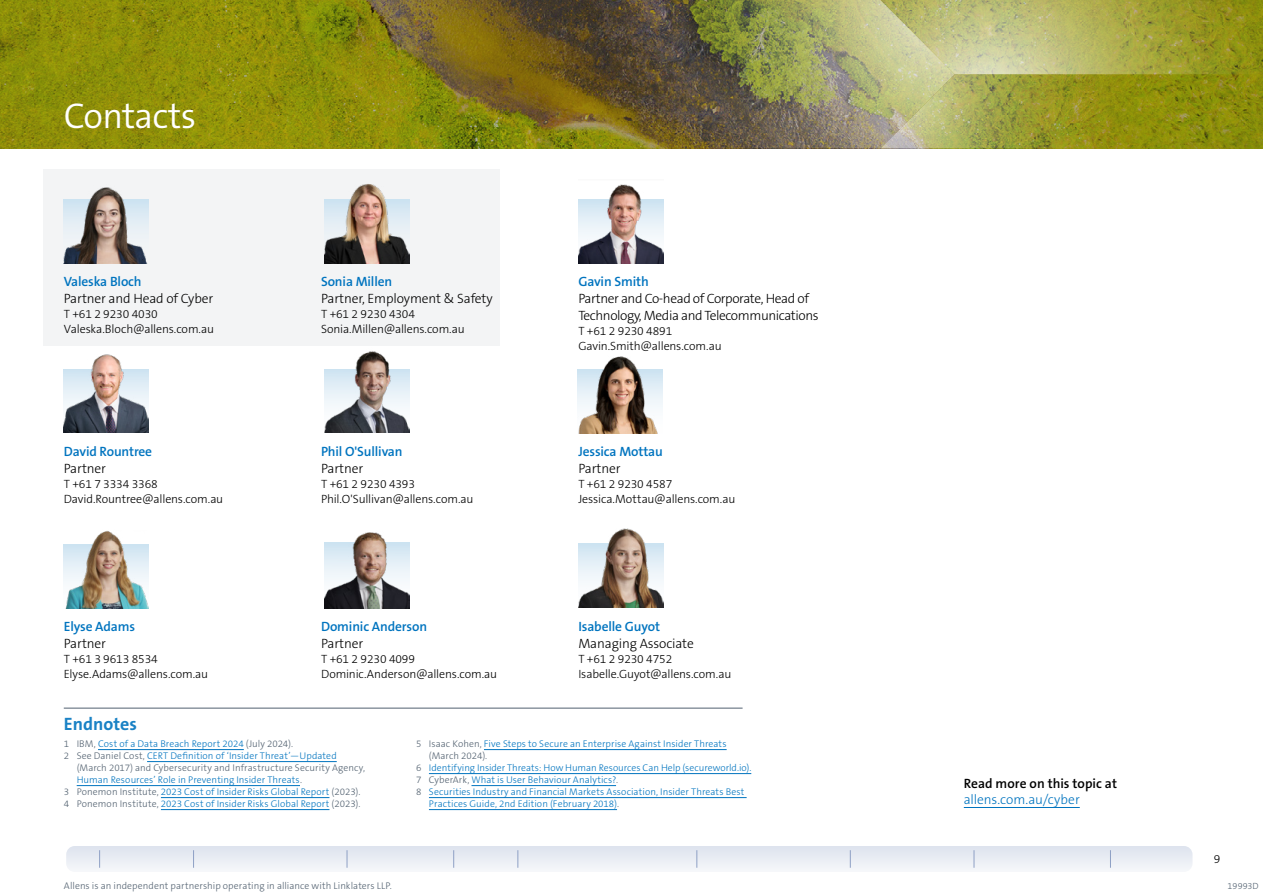
<style>
.page{position:relative;width:1263px;height:893px;background:#fff}
.page>*{position:absolute;margin:0;border:0;box-sizing:border-box;transform-origin:0 0}
.t1{font:300 36px "The Sans B W4";letter-spacing:-.02em;color:#fff}
.t2{font:700 18px "The Sans B W7";color:#1a82c5}
.t3{font:600 13.5px "The Sans B W6";letter-spacing:-.01em;color:#0074bf}
.t4{font:300 13.5px "The Sans B W3";letter-spacing:-.01em;color:#000}
.t5{font:300 13.5px/16.8px "The Sans B W3";letter-spacing:-.03em;color:#000}
.t6{font:600 13.5px "The Sans B W6";color:#000}
.t7{font:300 13.5px "The Sans B W3";letter-spacing:-.005em;color:#0074bf}
.t8{font:300 12px/15px "The Sans B W3";letter-spacing:-.01em;color:#000}
.t9{font:300 9.75px "The Sans B W3";letter-spacing:.005em;color:#0074bf}
.t10{font:300 9.75px "The Sans B W3";letter-spacing:.005em;color:#526170}
.t11{font:300 9px "The Sans B W3";letter-spacing:.005em;color:#526170}
.s1{color:#526170}
</style>
<div class="page">
<svg style="left:0;top:0;width:423px;height:148px;background:#8c8c0b"></svg>
<img style="left:423px;top:0;width:457px;height:149px">
<img style="left:880px;top:0;width:383px;height:149px">
<div style="left:43px;top:169px;width:457px;height:177px;background:#f3f4f5"></div>
<img style="left:64px;top:531px;width:85px;height:77px">
<img style="left:324px;top:184px;width:85px;height:80px">
<img style="left:63px;top:354px;width:85px;height:79px">
<img style="left:63px;top:187px;width:85px;height:77px">
<img style="left:578px;top:184px;width:85px;height:80px">
<img style="left:324px;top:532px;width:85px;height:76px">
<img style="left:577px;top:356px;width:85px;height:78px">
<img style="left:578px;top:528px;width:85px;height:80px">
<img style="left:324px;top:351px;width:85px;height:82px">
<hr style="left:964px;top:807px;width:116px;height:1px;background:#0074bf">
<hr style="left:98px;top:749px;width:146px;height:1px;background:#0074bf">
<hr style="left:147px;top:761px;width:190px;height:1px;background:#0074bf">
<hr style="left:77px;top:785px;width:223px;height:1px;background:#0074bf">
<hr style="left:161px;top:797px;width:168px;height:1px;background:#0074bf">
<hr style="left:161px;top:809px;width:168px;height:1px;background:#0074bf">
<hr style="left:484px;top:749px;width:243px;height:1px;background:#0074bf">
<hr style="left:429px;top:773px;width:322px;height:1px;background:#0074bf">
<hr style="left:471px;top:785px;width:145px;height:1px;background:#0074bf">
<hr style="left:429px;top:797px;width:318px;height:1px;background:#0074bf">
<hr style="left:429px;top:809px;width:188px;height:1px;background:#0074bf">
<hr style="left:64px;top:708px;width:678px;height:1px;background:#526170">
<svg style="left:66px;top:846px;width:1126px;height:24px"></svg>
<h1 class="t1" style="left:64px;top:92px;width:134px">Contacts</h1>
<h3 class="t3" style="left:64px;top:273px;width:79px">Valeska Bloch</h3>
<h3 class="t4" style="left:64px;top:290px;width:151px">Partner and Head of Cyber</h3>
<p class="t8" style="left:64px;top:307px;width:152px">T +61 2 9230 4030<br>Valeska.Bloch@allens.com.au</p>
<h3 class="t3" style="left:64px;top:443px;width:90px">David Rountree</h3>
<h3 class="t4" style="left:64px;top:460px;width:44px">Partner</h3>
<p class="t8" style="left:64px;top:477px;width:161px">T +61 7 3334 3368<br>David.Rountree@allens.com.au</p>
<h3 class="t3" style="left:64px;top:618px;width:73px">Elyse Adams</h3>
<h3 class="t4" style="left:64px;top:634px;width:44px">Partner</h3>
<p class="t8" style="left:64px;top:651px;width:146px">T +61 3 9613 8534<br>Elyse.Adams@allens.com.au</p>
<h2 class="t2" style="left:64px;top:712px;width:74px">Endnotes</h2>
<h3 class="t3" style="left:321px;top:273px;width:73px">Sonia Millen</h3>
<h3 class="t4" style="left:321px;top:290px;width:173px">Partner, Employment &amp; Safety</h3>
<p class="t8" style="left:321px;top:307px;width:145px">T +61 2 9230 4304<br>Sonia.Millen@allens.com.au</p>
<h3 class="t3" style="left:321px;top:443px;width:83px">Phil O'Sullivan</h3>
<h3 class="t4" style="left:321px;top:460px;width:44px">Partner</h3>
<p class="t8" style="left:321px;top:477px;width:154px">T +61 2 9230 4393<br>Phil.O'Sullivan@allens.com.au</p>
<h3 class="t3" style="left:321px;top:618px;width:108px">Dominic Anderson</h3>
<h3 class="t4" style="left:321px;top:634px;width:44px">Partner</h3>
<p class="t8" style="left:321px;top:651px;width:178px">T +61 2 9230 4099<br>Dominic.Anderson@allens.com.au</p>
<h3 class="t3" style="left:578px;top:273px;width:72px">Gavin Smith</h3>
<h3 class="t5" style="left:578px;top:290px;width:242px">Partner and Co-head of Corporate, Head of<br>Technology, Media and Telecommunications</h3>
<p class="t8" style="left:578px;top:324px;width:145px">T +61 2 9230 4891<br>Gavin.Smith@allens.com.au</p>
<h3 class="t3" style="left:578px;top:443px;width:86px">Jessica Mottau</h3>
<h3 class="t4" style="left:578px;top:460px;width:44px">Partner</h3>
<p class="t8" style="left:578px;top:477px;width:159px">T +61 2 9230 4587<br>Jessica.Mottau@allens.com.au</p>
<h3 class="t3" style="left:578px;top:618px;width:83px">Isabelle Guyot</h3>
<h3 class="t4" style="left:578px;top:634px;width:117px">Managing Associate</h3>
<p class="t8" style="left:578px;top:651px;width:154px">T +61 2 9230 4752<br>Isabelle.Guyot@allens.com.au</p>
<p class="t9" style="left:64px;top:738px;width:231px"><span class="s1">1 IBM,</span> Cost of a Data Breach Report 2024 <span class="s1">(July 2024).</span></p>
<p class="t9" style="left:64px;top:750px;width:274px"><span class="s1">2 See Daniel Cost,</span> CERT Definition of ‘Insider Threat’—Updated</p>
<p class="t10" style="left:77px;top:762px;width:290px">(March 2017) and Cybersecurity and Infrastructure Security Agency,</p>
<p class="t9" style="left:77px;top:774px;width:227px">Human Resources’ Role in Preventing Insider Threats<span class="s1">.</span></p>
<p class="t9" style="left:64px;top:786px;width:298px"><span class="s1">3 Ponemon Institute,</span> 2023 Cost of Insider Risks Global Report <span class="s1">(2023).</span></p>
<p class="t9" style="left:64px;top:798px;width:298px"><span class="s1">4 Ponemon Institute,</span> 2023 Cost of Insider Risks Global Report <span class="s1">(2023).</span></p>
<p class="t9" style="left:416px;top:738px;width:312px"><span class="s1">5 Isaac Kohen,</span> Five Steps to Secure an Enterprise Against Insider Threats</p>
<p class="t10" style="left:429px;top:750px;width:60px">(March 2024).</p>
<p class="t9" style="left:416px;top:762px;width:337px"><span class="s1">6</span> Identifying Insider Threats: How Human Resources Can Help (secureworld.io).</p>
<p class="t9" style="left:416px;top:774px;width:203px"><span class="s1">7 CyberArk,</span> What is User Behaviour Analytics?<span class="s1">.</span></p>
<p class="t9" style="left:416px;top:786px;width:330px"><span class="s1">8</span> Securities Industry and Financial Markets Association, Insider Threats Best</p>
<p class="t9" style="left:429px;top:798px;width:192px">Practices Guide, 2nd Edition (February 2018)<span class="s1">.</span></p>
<h3 class="t6" style="left:964px;top:775px;width:155px">Read more on this topic at</h3>
<h3 class="t7" style="left:964px;top:791px;width:117px">allens.com.au/cyber</h3>
<p class="t8" style="left:1214px;top:852px;width:8px">9</p>
<p class="t10" style="left:64px;top:879px;width:329px">Allens is an independent partnership operating in alliance with Linklaters LLP.</p>
<p class="t11" style="left:1227px;top:880px;width:33px">19993D</p>
</div>
